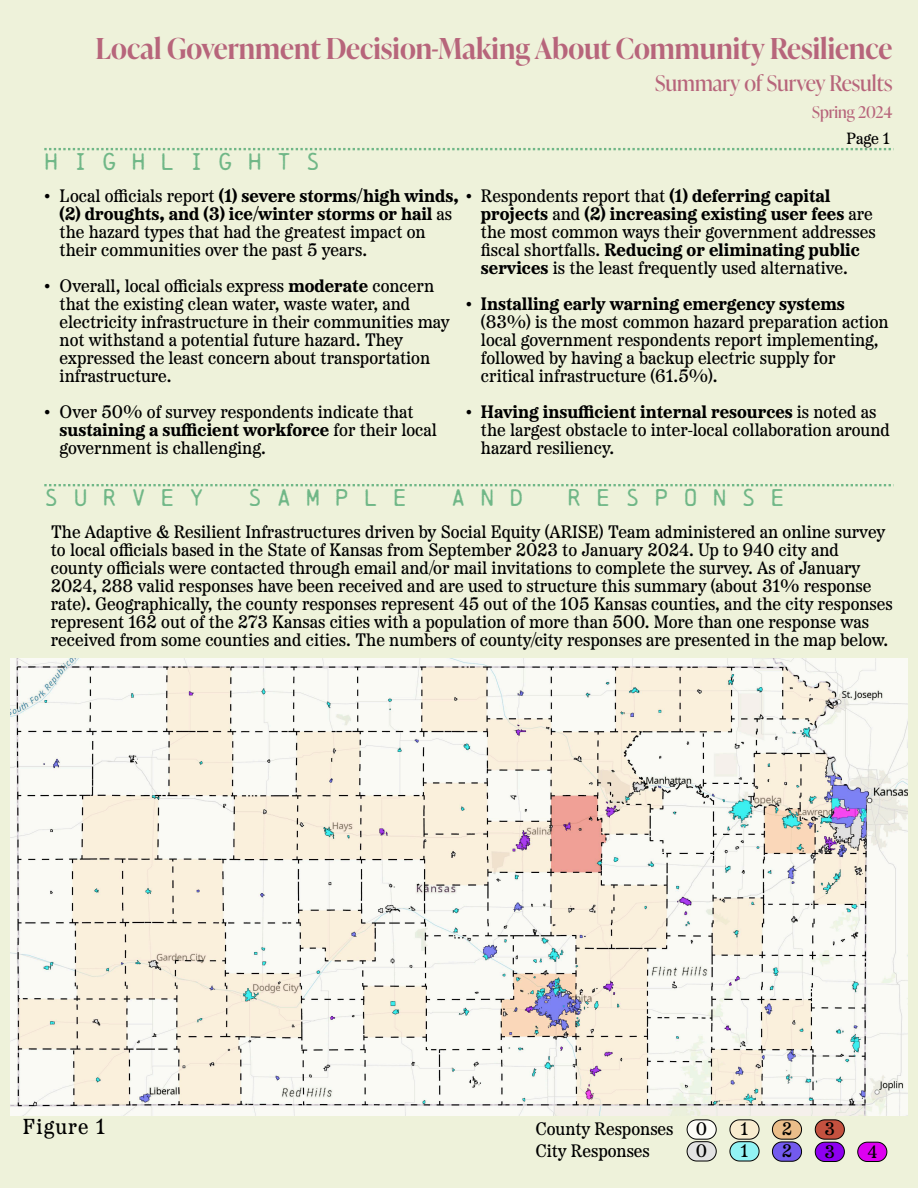
<style>
.page{position:relative;width:918px;height:1188px;background:#eef2da}
.page>*{position:absolute;margin:0;border:0;box-sizing:border-box;transform-origin:0 0}
.t1{font:600 28.8px "Ivy Presto Display";color:#b7657b}
.t2{font:22.35px "Chainprinter";letter-spacing:.65em;color:#70b787}
.t3{font:21.6px "Ivy Presto Display";color:#b7657b}
.t4{font:21.6px "Etna";letter-spacing:.05em;color:#000}
.t5{font:18px/18px "Etna";color:#000}
.t6{font:16.2px "Ivy Presto Display";color:#b7657b}
.t7{font:16.2px "Etna";color:#000}
.s1{font-family:"Times New Roman"}
.s2{font-weight:700}
</style>
<div class="page">
<svg style="left:44px;top:484px;width:850px;height:2px"></svg>
<svg style="left:44px;top:148px;width:850px;height:2px"></svg>
<svg style="left:730px;top:1119px;width:29px;height:42px"></svg>
<svg style="left:772px;top:1119px;width:30px;height:43px"></svg>
<svg style="left:815px;top:1119px;width:30px;height:43px"></svg>
<svg style="left:857px;top:1142px;width:30px;height:20px"></svg>
<img style="left:10px;top:658px;width:898px;height:458px">
<svg style="left:687px;top:1119px;width:30px;height:42px"></svg>
<h1 class="t1" style="left:96px;top:28px;width:798px">Local Government Decision-Making About Community Resilience</h1>
<p class="t3" style="left:655px;top:68px;width:239px">Summary of Survey Results</p>
<p class="t6" style="left:812px;top:100px;width:82px">Spring 2024</p>
<p class="t2" style="left:44px;top:148px;width:277px">HIGHLIGHTS</p>
<p class="t7" style="left:846px;top:126px;width:45px">Page 1</p>
<p class="t5" style="left:60px;top:185px;width:772px;text-indent:-15px"><span class="s1">•</span> Local officials report <span class="s2">(1) severe storms/high winds,</span> <span class="s1">•</span> Respondents report that <span class="s2">(1) deferring capital (2) droughts, and (3) ice/winter storms or hail</span> as<br>the hazard types that had the greatest impact on<br>their communities over the past 5 years.</p>
<p class="t5" style="left:60px;top:275px;width:392px;text-indent:-15px"><span class="s1">•</span> Overall, local officials express <span class="s2">moderate</span> concern that the existing clean water, waste water, and electricity infrastructure in their communities may not withstand a potential future hazard. They expressed the least concern about transportation infrastructure.</p>
<p class="t5" style="left:60px;top:401px;width:379px;text-indent:-15px"><span class="s1">•</span> Over 50% of survey respondents indicate that <span class="s2">sustaining a sufficient workforce</span> for their local government is challenging.</p>
<p class="t5" style="left:481px;top:203px;width:396px"><span class="s2">projects</span> and <span class="s2">(2) increasing existing user fees</span> are the most common ways their government addresses fiscal shortfalls. <span class="s2">Reducing or eliminating public services</span> is the least frequently used alternative.</p>
<p class="t5" style="left:481px;top:293px;width:409px;text-indent:-15px"><span class="s1">•</span> <span class="s2">Installing early warning emergency systems </span>(83%) is the most common hazard preparation action local government respondents report implementing, followed by having a backup electric supply for critical infrastructure (61.5%).</p>
<p class="t5" style="left:481px;top:401px;width:410px;text-indent:-15px"><span class="s1">•</span> <span class="s2">Having insufficient internal resources</span> is noted as the largest obstacle to inter-local collaboration around hazard resiliency.</p>
<p class="t2" style="left:44px;top:484px;width:161px">SURVEY</p>
<p class="t2" style="left:248px;top:484px;width:161px">SAMPLE</p>
<p class="t2" style="left:451px;top:484px;width:74px">AND</p>
<p class="t2" style="left:567px;top:484px;width:219px">RESPONSE</p>
<p class="t5" style="left:51px;top:521px;width:844px">The Adaptive &amp; Resilient Infrastructures driven by Social Equity (ARISE) Team administered an online survey to local officials based in the State of Kansas from September 2023 to January 2024. Up to 940 city and county officials were contacted through email and/or mail invitations to complete the survey. As of January 2024, 288 valid responses have been received and are used to structure this summary (about 31% response rate). Geographically, the county responses represent 45 out of the 105 Kansas counties, and the city responses represent 162 out of the 273 Kansas cities with a population of more than 500. More than one response was received from some counties and cities. The numbers of county/city responses are presented in the map below.</p>
<p class="t4" style="left:23px;top:1110px;width:84px">Figure 1</p>
<p class="t5" style="left:535px;top:1116px;width:140px;line-height:22px">County Responses<br>City Responses</p>
<p class="t5" style="left:696px;top:1117px;width:13px;line-height:21.9px">0<br>0</p>
<p class="t5" style="left:741px;top:1117px;width:9px;line-height:21.9px">1<br>1</p>
<p class="t5" style="left:782px;top:1117px;width:12px;line-height:22px">2<br>2</p>
<p class="t5" style="left:825px;top:1116px;width:12px;line-height:22.4px">3<br>3</p>
<p class="t5" style="left:867px;top:1141px;width:11px">4</p>
</div>
